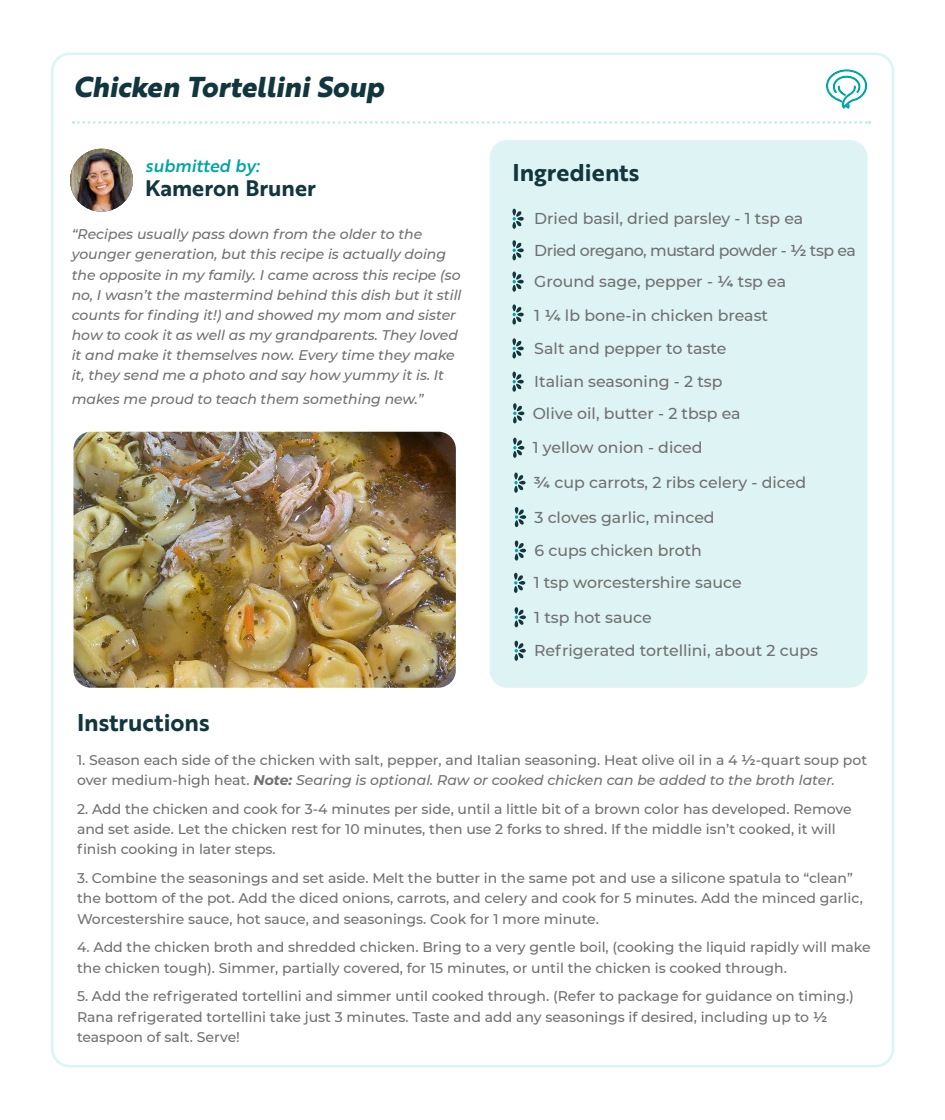
<style>
.page{position:relative;width:945px;height:1120px;background:#fff}
.page>*{position:absolute;margin:0;border:0;box-sizing:border-box;transform-origin:0 0}
.t1{font:28px "Brother 1816 Extra Bold Italic";color:#12363d}
.t2{font:23.62px "Brother 1816 Bold";color:#12363d}
.t3{font:21.88px "Brother 1816 Bold";color:#12363d}
.t4{font:17.5px "Brother 1816 Medium Italic";color:#00a6a6}
.t5{font:500 15.75px/31.7px "Montserrat";color:#707070}
.t6{font:500 14px/20.1px "Montserrat";color:#707070}
.t7{font:italic 500 14px/20.1px "Montserrat";color:#707070}
.s1{font-weight:600}
.s2{font-weight:700;font-style:italic}
.s3{font-style:italic}
</style>
<div class="page">
<div style="left:490px;top:140px;width:378px;height:548px;background:#def3f3;border-radius:18px"></div>
<img style="left:74px;top:432px;width:382px;height:256px">
<img style="left:70px;top:149px;width:63px;height:63px;border-radius:32px">
<svg style="left:73px;top:121px;width:797px;height:3px"></svg>
<svg style="left:513px;top:403px;width:11px;height:20px"></svg>
<svg style="left:513px;top:438px;width:11px;height:20px"></svg>
<svg style="left:514px;top:473px;width:12px;height:20px"></svg>
<svg style="left:515px;top:507px;width:11px;height:20px"></svg>
<svg style="left:515px;top:540px;width:11px;height:21px"></svg>
<svg style="left:512px;top:209px;width:12px;height:20px"></svg>
<svg style="left:512px;top:240px;width:12px;height:20px"></svg>
<svg style="left:512px;top:272px;width:12px;height:20px"></svg>
<svg style="left:512px;top:304px;width:12px;height:21px"></svg>
<svg style="left:512px;top:338px;width:12px;height:20px"></svg>
<svg style="left:512px;top:372px;width:12px;height:20px"></svg>
<svg style="left:514px;top:573px;width:11px;height:20px"></svg>
<svg style="left:515px;top:607px;width:11px;height:20px"></svg>
<svg style="left:515px;top:641px;width:11px;height:20px"></svg>
<svg style="left:826px;top:69px;width:42px;height:40px"></svg>
<h1 class="t1" style="left:74px;top:66px;width:312px">Chicken Tortellini Soup</h1>
<p class="t4" style="left:145px;top:152px;width:116px">submitted by:</p>
<h3 class="t3" style="left:145px;top:172px;width:172px">Kameron Bruner</h3>
<p class="t7" style="left:72px;top:224px;width:391px">“Recipes usually pass down from the older to the younger generation, but this recipe is actually doing the opposite in my family. I came across this recipe (so no, I wasn’t the mastermind behind this dish but it still counts for finding it!) and showed my mom and sister how to cook it as well as my grandparents. They loved it and make it themselves now. Every time they make it, they send me a photo and say how yummy it is. It</p>
<p class="t7" style="left:72px;top:388px;width:353px">makes me proud to teach them something new.”</p>
<h2 class="t2" style="left:512px;top:155px;width:128px">Ingredients</h2>
<p class="t5" style="left:534px;top:202px;width:323px">Dried basil, dried parsley - 1 tsp ea<br>Dried oregano, mustard powder - <span class="s1">½</span> tsp ea<br>Ground sage, pepper - <span class="s1">¼</span> tsp ea</p>
<p class="t5" style="left:534px;top:298px;width:235px;line-height:33.3px">1 <span class="s1">¼</span> lb bone-in chicken breast<br>Salt and pepper to taste<br>Italian seasoning - 2 tsp</p>
<p class="t5" style="left:533px;top:396px;width:209px">Olive oil, butter - 2 tbsp ea</p>
<p class="t5" style="left:533px;top:431px;width:171px">1 yellow onion - diced</p>
<p class="t5" style="left:534px;top:466px;width:274px"><span class="s1">¾</span> cup carrots, 2 ribs celery - diced</p>
<p class="t5" style="left:534px;top:500px;width:182px;line-height:33.1px">3 cloves garlic, minced<br>6 cups chicken broth</p>
<p class="t5" style="left:534px;top:565px;width:286px;line-height:33.9px">1 tsp worcestershire sauce<br>1 tsp hot sauce<br>Refrigerated tortellini, about 2 cups</p>
<h2 class="t2" style="left:77px;top:705px;width:134px">Instructions</h2>
<p class="t6" style="left:77px;top:750px;width:792px">1. Season each side of the chicken with salt, pepper, and Italian seasoning. Heat olive oil in a 4 <span class="s1">½</span>-quart soup pot over medium-high heat. <span class="s2">Note:</span> <span class="s3">Searing is optional. Raw or cooked chicken can be added to the broth later.</span></p>
<p class="t6" style="left:77px;top:799px;width:776px">2. Add the chicken and cook for 3-4 minutes per side, until a little bit of a brown color has developed. Remove and set aside. Let the chicken rest for 10 minutes, then use 2 forks to shred. If the middle isn’t cooked, it will finish cooking in later steps.</p>
<p class="t6" style="left:77px;top:868px;width:787px">3. Combine the seasonings and set aside. Melt the butter in the same pot and use a silicone spatula to “clean” the bottom of the pot. Add the diced onions, carrots, and celery and cook for 5 minutes. Add the minced garlic,<br>Worcestershire sauce, hot sauce, and seasonings. Cook for 1 more minute.</p>
<p class="t6" style="left:77px;top:937px;width:795px">4. Add the chicken broth and shredded chicken. Bring to a very gentle boil, (cooking the liquid rapidly will make the chicken tough). Simmer, partially covered, for 15 minutes, or until the chicken is cooked through.</p>
<p class="t6" style="left:77px;top:986px;width:779px">5. Add the refrigerated tortellini and simmer until cooked through. (Refer to package for guidance on timing.)<br>Rana refrigerated tortellini take just 3 minutes. Taste and add any seasonings if desired, including up to <span class="s1">½ </span>teaspoon of salt. Serve!</p>
</div>
